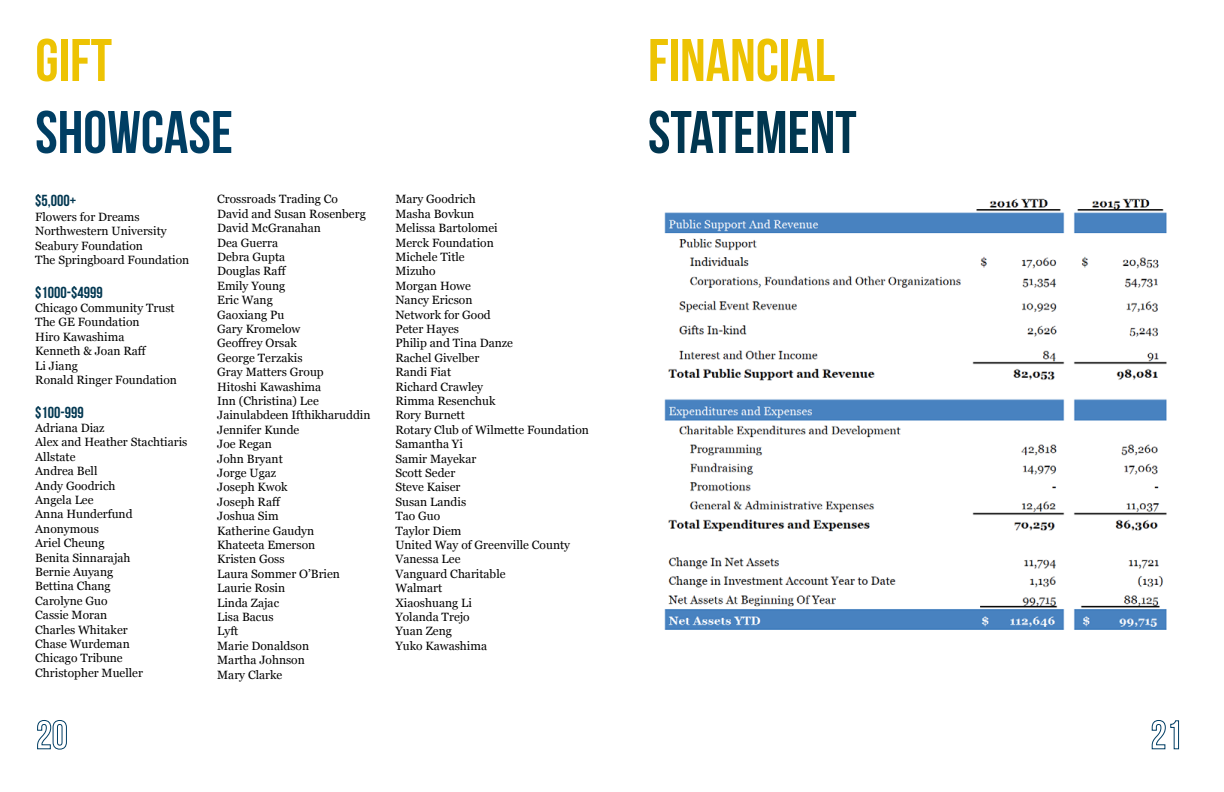
<style>
.page{position:relative;width:1224px;height:792px;background:#fff}
.page>*{position:absolute;margin:0;border:0;box-sizing:border-box;transform-origin:0 0}
.t1{font:700 60px "Bebas Neue";color:#edc303}
.t2{font:700 60px "Bebas Neue";color:#003650}
.t3{font:700 60px "Bebas Neue";color:#003e63}
.t4{font:700 16px "Bebas Neue";color:#003650}
.t5{font:12px/14.4px "Georgia";color:#000}
</style>
<div class="page">
<img style="left:664px;top:198px;width:503px;height:432px">
<svg style="left:37px;top:720px;width:30px;height:30px"></svg>
<svg style="left:1151px;top:720px;width:28px;height:30px"></svg>
<h1 class="t1" style="left:35px;top:27px;width:78px">GIFT</h1>
<h1 class="t3" style="left:35px;top:99px;width:199px">SHOWCASE</h1>
<h2 class="t4" style="left:35px;top:192px;width:42px">$5,000+</h2>
<p class="t5" style="left:35px;top:209px;width:156px">Flowers for Dreams<br>Northwestern University<br>Seabury Foundation<br>The Springboard Foundation</p>
<h2 class="t4" style="left:35px;top:283px;width:69px">$1000-$4999</h2>
<p class="t5" style="left:35px;top:300px;width:143px">Chicago Community Trust<br>The GE Foundation<br>Hiro Kawashima<br>Kenneth &amp; Joan Raff<br>Li Jiang<br>Ronald Ringer Foundation</p>
<h2 class="t4" style="left:35px;top:403px;width:50px">$100-999</h2>
<p class="t5" style="left:35px;top:420px;width:154px">Adriana Diaz<br>Alex and Heather Stachtiaris<br>Allstate<br>Andrea Bell<br>Andy Goodrich<br>Angela Lee<br>Anna Hunderfund<br>Anonymous<br>Ariel Cheung<br>Benita Sinnarajah<br>Bernie Auyang<br>Bettina Chang<br>Carolyne Guo<br>Cassie Moran<br>Charles Whitaker<br>Chase Wurdeman<br>Chicago Tribune<br>Christopher Mueller</p>
<p class="t5" style="left:217px;top:192px;width:155px">Crossroads Trading Co<br>David and Susan Rosenberg<br>David McGranahan<br>Dea Guerra<br>Debra Gupta<br>Douglas Raff<br>Emily Young<br>Eric Wang<br>Gaoxiang Pu<br>Gary Kromelow<br>Geoffrey Orsak<br>George Terzakis<br>Gray Matters Group<br>Hitoshi Kawashima<br>Inn (Christina) Lee<br>Jainulabdeen Ifthikharuddin<br>Jennifer Kunde<br>Joe Regan<br>John Bryant<br>Jorge Ugaz<br>Joseph Kwok<br>Joseph Raff<br>Joshua Sim<br>Katherine Gaudyn<br>Khateeta Emerson<br>Kristen Goss<br>Laura Sommer O’Brien<br>Laurie Rosin<br>Linda Zajac<br>Lisa Bacus<br>Lyft<br>Marie Donaldson<br>Martha Johnson<br>Mary Clarke</p>
<p class="t5" style="left:395px;top:192px;width:195px">Mary Goodrich<br>Masha Bovkun<br>Melissa Bartolomei<br>Merck Foundation<br>Michele Title<br>Mizuho<br>Morgan Howe<br>Nancy Ericson<br>Network for Good<br>Peter Hayes<br>Philip and Tina Danze<br>Rachel Givelber<br>Randi Fiat<br>Richard Crawley<br>Rimma Resenchuk<br>Rory Burnett<br>Rotary Club of Wilmette Foundation<br>Samantha Yi<br>Samir Mayekar<br>Scott Seder<br>Steve Kaiser<br>Susan Landis<br>Tao Guo<br>Taylor Diem<br>United Way of Greenville County<br>Vanessa Lee<br>Vanguard Charitable<br>Walmart<br>Xiaoshuang Li<br>Yolanda Trejo<br>Yuan Zeng<br>Yuko Kawashima</p>
<h1 class="t1" style="left:648px;top:27px;width:189px">FINANCIAL</h1>
<h1 class="t2" style="left:648px;top:99px;width:210px">STATEMENT</h1>
</div>
